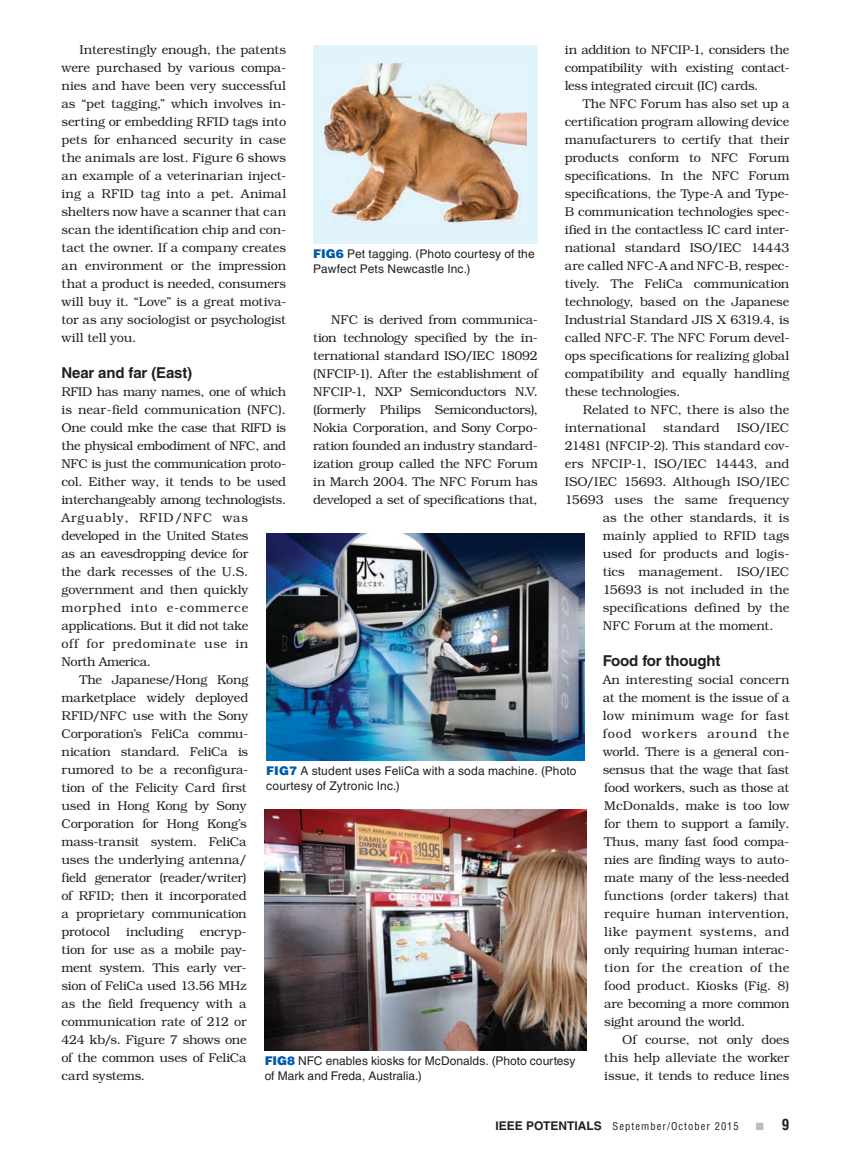
<style>
.page{position:relative;width:851px;height:1161px;background:#fff}
.page>*{position:absolute;margin:0;border:0;box-sizing:border-box;transform-origin:0 0}
.t1{font:700 15px "Helvetica LT Std";letter-spacing:-.01em;color:#231f20}
.t2{font:700 condensed 15px "Helvetica LT Std";color:#231f20}
.t3{font:300 12.75px/18px "Bookman Std";letter-spacing:-.015em;color:#231f20;text-align:justify}
.t4{font:300 12.75px "Bookman Std";letter-spacing:.01em;color:#231f20}
.t5{font:300 12.75px "Bookman Std";letter-spacing:.005em;color:#231f20}
.t6{font:300 12.75px "Bookman Std";letter-spacing:.04em;color:#231f20}
.t7{font:300 12.75px "Bookman Std";letter-spacing:.055em;color:#231f20}
.t8{font:300 12.75px "Bookman Std";letter-spacing:.07em;color:#231f20}
.t9{font:12px/15px "Helvetica LT Std";letter-spacing:.01em;color:#231f20}
.t10{font:900 12px "Helvetica LT Std";color:#015aaa}
.t11{font:condensed 10.5px "Helvetica LT Std";letter-spacing:.1em;color:#231f20}
.s1{font-weight:900;color:#015aaa}
.s2{font-weight:400;color:#231f20}
.s3{font-weight:700;font-stretch:normal;font-size:12px}
.s4{color:#bcbdc0}
</style>
<div class="page">
<div style="left:313px;top:45px;width:224px;height:198px;background:#e1f4fc"></div>
<img style="left:324px;top:64px;width:203px;height:160px">
<img style="left:266px;top:534px;width:318px;height:226px">
<img style="left:265px;top:809px;width:321px;height:241px">
<p class="t3" style="left:61px;top:41px;width:226px;text-indent:18px">Interestingly enough, the patents were purchased by various compa&shy;nies and have been very successful as “pet tagging,” which involves in&shy;serting or embedding RFID tags into pets for enhanced security in case the animals are lost. Figure 6 shows an example of a veterinarian inject&shy;ing a RFID tag into a pet. Animal shelters now have a scanner that can scan the identification chip and con&shy;tact the owner. If a company creates an environment or the impression that a product is needed, consumers will buy it. “Love” is a great motiva&shy;tor as any sociologist or psychologist will tell you.</p>
<p class="t1" style="left:62px;top:364px;width:132px">Near and far (East)</p>
<p class="t3" style="left:62px;top:383px;width:226px">RFID has many names, one of which</p>
<p class="t3" style="left:62px;top:401px;width:226px">is near-field communication (NFC).</p>
<p class="t3" style="left:62px;top:419px;width:226px">One could mke the case that RIFD is</p>
<p class="t3" style="left:62px;top:437px;width:226px">the physical embodiment of NFC, and</p>
<p class="t3" style="left:62px;top:455px;width:226px">NFC is just the communication proto-</p>
<p class="t3" style="left:62px;top:473px;width:226px">col. Either way, it tends to be used</p>
<p class="t3" style="left:62px;top:491px;width:226px">interchangeably among technologists.</p>
<p class="t8" style="left:62px;top:510px;width:188px">Arguably, RFID/NFC was</p>
<p class="t3" style="left:62px;top:527px;width:188px">developed in the United States</p>
<p class="t3" style="left:62px;top:545px;width:188px">as an eavesdropping device for</p>
<p class="t3" style="left:62px;top:563px;width:188px">the dark recesses of the U.S.</p>
<p class="t3" style="left:62px;top:581px;width:188px">government and then quickly</p>
<p class="t7" style="left:62px;top:600px;width:188px">morphed into e-commerce</p>
<p class="t3" style="left:62px;top:617px;width:188px">applications. But it did not take</p>
<p class="t6" style="left:62px;top:636px;width:188px">off for predominate use in</p>
<p class="t3" style="left:62px;top:653px;width:91px">North America.</p>
<p class="t3" style="left:80px;top:671px;width:170px">The Japanese/Hong Kong</p>
<p class="t3" style="left:62px;top:689px;width:188px">marketplace widely deployed</p>
<p class="t3" style="left:62px;top:707px;width:188px">RFID/NFC use with the Sony</p>
<p class="t3" style="left:62px;top:725px;width:188px">Corporation’s FeliCa commu-</p>
<p class="t3" style="left:62px;top:743px;width:188px">nication standard. FeliCa is</p>
<p class="t3" style="left:62px;top:761px;width:188px">rumored to be a reconfigura-</p>
<p class="t3" style="left:62px;top:779px;width:186px">tion of the Felicity Card first</p>
<p class="t3" style="left:62px;top:797px;width:187px">used in Hong Kong by Sony</p>
<p class="t3" style="left:62px;top:815px;width:187px">Corporation for Hong Kong’s</p>
<p class="t3" style="left:62px;top:833px;width:187px">mass-transit system. FeliCa</p>
<p class="t3" style="left:62px;top:851px;width:187px">uses the underlying antenna/</p>
<p class="t3" style="left:62px;top:869px;width:186px">field generator (reader/writer)</p>
<p class="t3" style="left:62px;top:887px;width:187px">of RFID; then it incorporated</p>
<p class="t3" style="left:62px;top:905px;width:187px">a proprietary communication</p>
<p class="t3" style="left:62px;top:923px;width:50px">protocol</p>
<p class="t3" style="left:126px;top:923px;width:59px">including</p>
<p class="t3" style="left:564px;top:41px;width:226px">in addition to NFCIP-1, considers the compatibility with existing contact&shy;less integrated circuit (IC) cards.</p>
<p class="t3" style="left:564px;top:95px;width:226px;text-indent:18px">The NFC Forum has also set up a certification program allowing device manufacturers to certify that their products conform to NFC Forum specifications. In the NFC Forum specifications, the Type-A and Type-B communication technologies spec&shy;ified in the contactless IC card inter&shy;national standard ISO/IEC 14443 are called NFC-A and NFC-B, respec&shy;tively. The FeliCa communication technology, based on the Japanese Industrial Standard JIS X 6319.4, is called NFC-F. The NFC Forum devel&shy;ops specifications for realizing global compatibility and equally handling these technologies.</p>
<p class="t3" style="left:564px;top:401px;width:226px;text-indent:18px">Related to NFC, there is also the international</p>
<p class="t9" style="left:313px;top:246px;width:223px"><span class="s1">fig6</span> Pet tagging. (Photo courtesy of the<br>Pawfect Pets Newcastle I nc.)</p>
<p class="t3" style="left:313px;top:311px;width:226px;text-indent:18px">NFC is derived from communica&shy;tion technology specified by the in&shy;ternational standard ISO/IEC 18092 (NFCIP-1). After the establishment of NFCIP-1, NXP Semiconductors N.V. (formerly Philips Semiconductors), Nokia Corporation, and Sony Corpo&shy;ration founded an industry standard&shy;ization group called the NFC Forum in March 2004. The NFC Forum has developed a set of specifications that,</p>
<p class="t3" style="left:663px;top:419px;width:58px">standard</p>
<p class="t3" style="left:736px;top:419px;width:54px">ISO/IEC</p>
<p class="t3" style="left:564px;top:437px;width:226px">21481 (NFCIP-2). This standard cov-</p>
<p class="t4" style="left:564px;top:457px;width:226px">ers NFCIP-1, ISO/IEC 14443, and</p>
<p class="t5" style="left:564px;top:475px;width:226px">ISO/IEC 15693. Although ISO/IEC</p>
<p class="t3" style="left:564px;top:491px;width:226px">15693 uses the same frequency</p>
<p class="t3" style="left:602px;top:509px;width:188px">as the other standards, it is</p>
<p class="t4" style="left:602px;top:529px;width:188px">mainly applied to RFID tags</p>
<p class="t3" style="left:602px;top:545px;width:188px">used for products and logis-</p>
<p class="t5" style="left:602px;top:565px;width:188px">tics management. ISO/IEC</p>
<p class="t3" style="left:602px;top:581px;width:188px">15693 is not included in the</p>
<p class="t3" style="left:602px;top:599px;width:188px">specifications defined by the</p>
<p class="t3" style="left:602px;top:617px;width:172px">NFC Forum at the moment.</p>
<p class="t1" style="left:602px;top:652px;width:119px">Food for thought</p>
<p class="t3" style="left:602px;top:671px;width:188px">An interesting social concern at the moment is the issue of a low minimum wage for fast food workers around the world. There is a general con&shy;sensus that the wage that fast food workers, such as those at McDonalds, make is too low for them to support a family.<br>Thus, many fast food compa&shy;nies are finding ways to auto&shy;mate many of the less-needed functions (order takers) that require human intervention, like payment systems, and only requiring human interac&shy;tion for the creation of the food product. Kiosks (Fig. 8) are becoming a more common sight around the world.</p>
<p class="t3" style="left:604px;top:1031px;width:187px;text-indent:18px">Of course, not only does this help alleviate the worker issue, it tends to reduce lines</p>
<p class="t9" style="left:266px;top:763px;width:312px"><span class="s1">fig7</span> A student uses FeliCa with a soda machine. (Photo courtesy of Zytronic I nc.)</p>
<p class="t3" style="left:62px;top:923px;width:187px;text-indent:138px">encryp&shy;tion for use as a mobile pay&shy;ment system. This early ver&shy;sion of FeliCa used 13.56 MHz as the field frequency with a communication rate of 212 or 424 kb/s. Figure 7 shows one of the common uses of FeliCa card systems.</p>
<p class="t10" style="left:265px;top:1053px;width:43px">fig8<span class="s2">NFC</span></p>
<p class="t9" style="left:265px;top:1053px;width:312px;text-indent:61px">enables kiosks for McDonalds. (Photo courtesy of Mark and Freda, Australia.)</p>
<p class="t11" style="left:495px;top:1120px;width:245px"><span class="s3">IEEE Potentials</span> September/October 2015</p>
<p class="t2" style="left:756px;top:1116px;width:35px"><span class="s4">■</span> 9</p>
</div>
